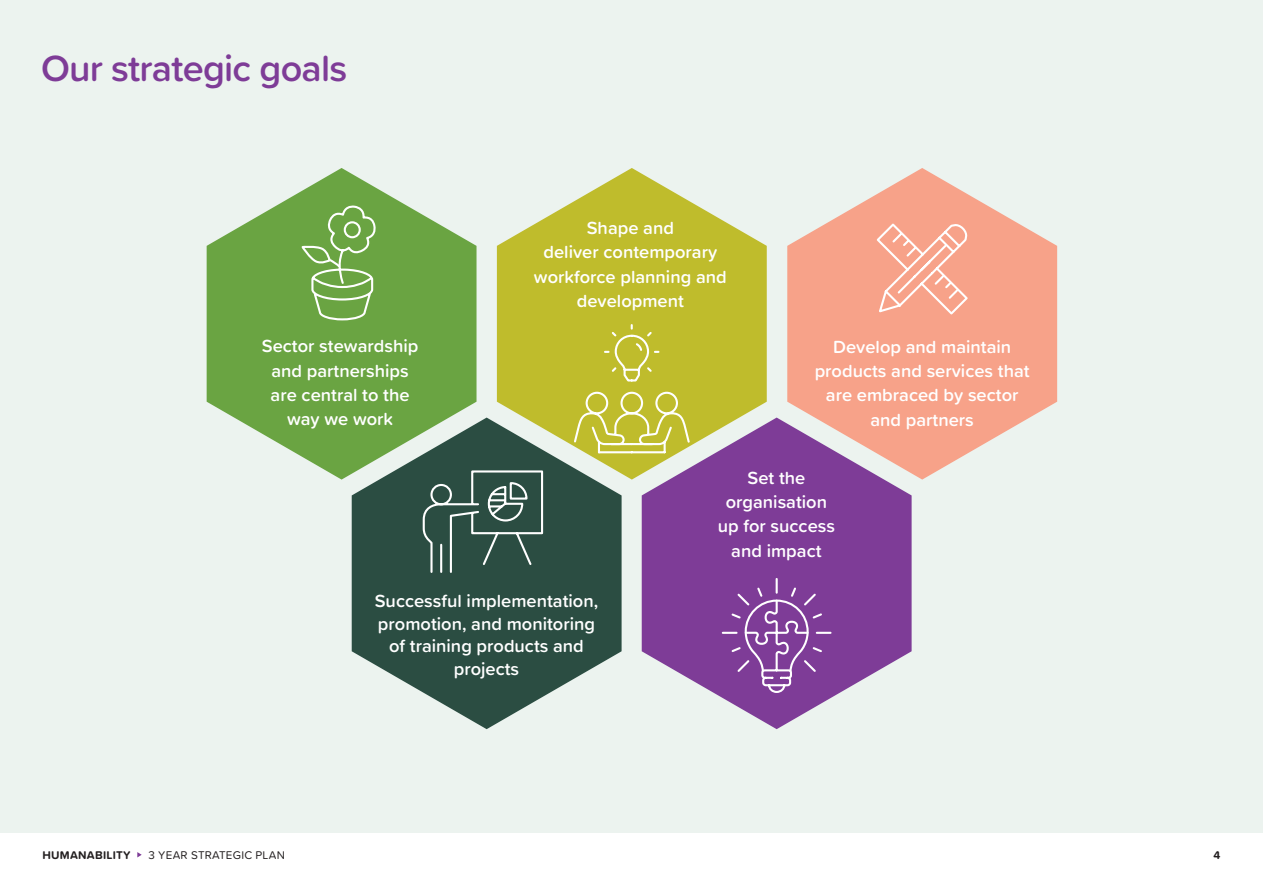
<style>
.page{position:relative;width:1263px;height:893px;background:#ecf3ef}
.page>*{position:absolute;margin:0;border:0;box-sizing:border-box;transform-origin:0 0}
.Head_A{font:600 37.8px "Proxima Soft";letter-spacing:-.02em;color:#7e3c97}
.Copy{font:600 18.3px/24.3px "Proxima Soft";color:#fff;text-align:center}
.t1{font:11.7px "Proxima Soft";letter-spacing:.02em;color:#231f20}
.t2{font:700 11.7px "Proxima Soft";letter-spacing:.02em;color:#231f20}
</style>
<div class="page">
<svg style="left:497px;top:168px;width:270px;height:312px;fill:#bfbc2c"></svg>
<svg style="left:572px;top:323px;width:119px;height:131px"></svg>
<svg style="left:207px;top:168px;width:269px;height:312px;fill:#6aa442"></svg>
<svg style="left:300px;top:204px;width:77px;height:117px"></svg>
<svg style="left:787px;top:168px;width:270px;height:312px;fill:#f7a289"></svg>
<svg style="left:875px;top:221px;width:96px;height:95px"></svg>
<svg style="left:352px;top:418px;width:270px;height:311px;fill:#2b4d42"></svg>
<svg style="left:422px;top:469px;width:122px;height:105px"></svg>
<svg style="left:642px;top:418px;width:269px;height:279px;fill:#7e3c97"></svg>
<svg style="left:721px;top:523px;width:112px;height:207px"></svg>
<div style="left:0;top:833px;width:1263px;height:60px;background:#fff"></div>
<svg style="left:137px;top:852px;width:5px;height:5px"></svg>
<p class="Head_A" style="left:41px;top:40px;width:308px">Our strategic goals</p>
<p class="Copy" style="left:534px;top:215px;width:194px">Shape and<br>deliver contemporary workforce planning and development</p>
<p class="Copy" style="left:262px;top:333px;width:158px">Sector stewardship and partnerships are central to the way we work</p>
<p class="Copy" style="left:815px;top:334px;width:217px">Develop and maintain products and services that are embraced by sector and partners</p>
<p class="Copy" style="left:375px;top:589px;width:225px;line-height:22.6px">Successful implementation, promotion, and monitoring of training products and projects</p>
<p class="Copy" style="left:718px;top:465px;width:119px">Set the organisation up for success and impact</p>
<p class="t2" style="left:43px;top:846px;width:90px">HUMANABILITY</p>
<p class="t1" style="left:148px;top:846px;width:138px">3 YEAR STRATEGIC PLAN</p>
<p class="t2" style="left:1213px;top:846px;width:8px">4</p>
</div>
